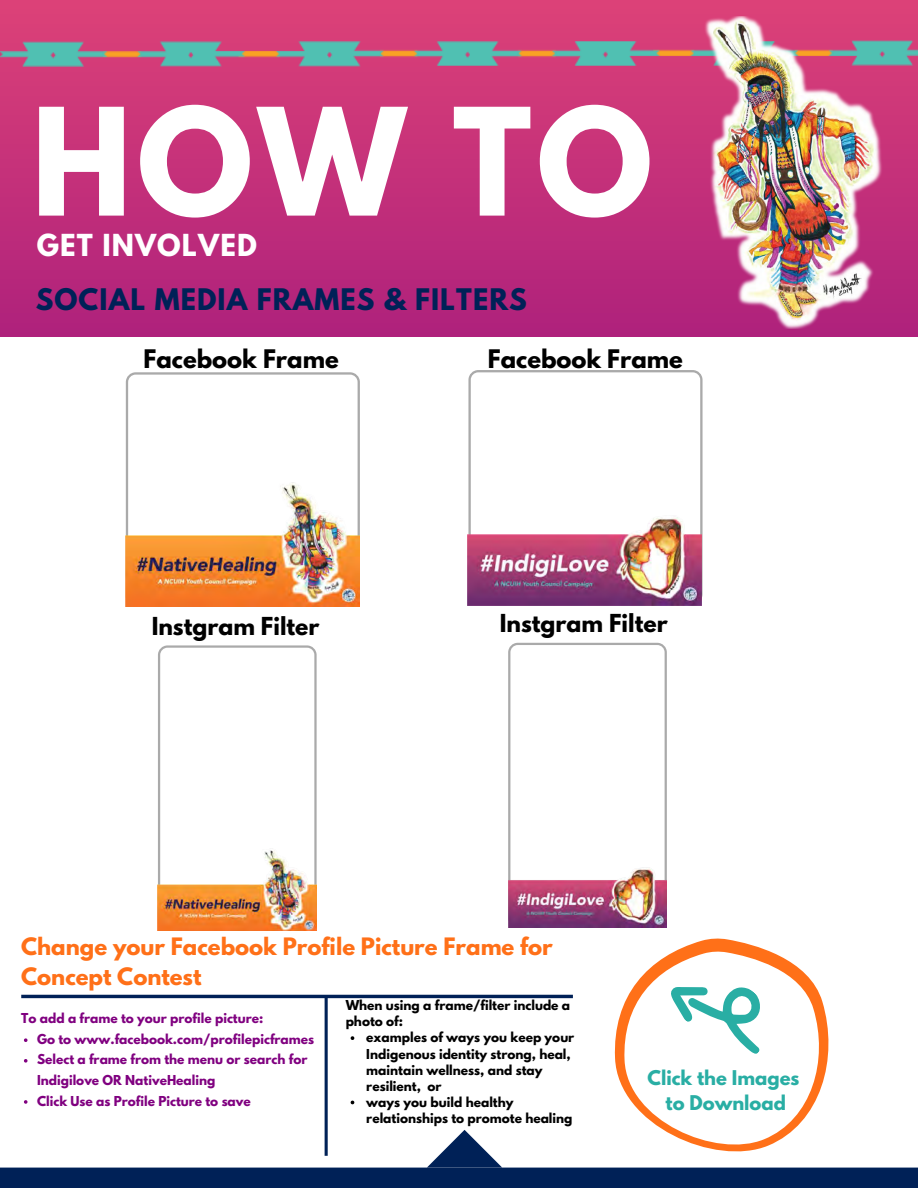
<style>
.page{position:relative;width:918px;height:1188px;background:#fff}
.page>*{position:absolute;margin:0;border:0;box-sizing:border-box;transform-origin:0 0}
.t1{font:700 132px "League Spartan";color:#fff}
.t2{font:700 26.85px "League Spartan";letter-spacing:.04em;color:#fff}
.t3{font:700 26.4px "League Spartan";letter-spacing:.04em;color:#002157}
.t4{font:700 22.65px "League Spartan";color:#000}
.t5{font:700 21.9px "League Spartan";color:#000}
.t6{font:700 21.3px/29.2px "League Spartan";color:#ff7018}
.t7{font:700 18px/25.2px "League Spartan";color:#29aea4;text-align:center}
.t8{font:700 12.15px/16px "League Spartan";color:#000}
.t9{font:700 12.15px/20.5px "League Spartan";color:#800080}
</style>
<div class="page">
<div style="left:0;top:0;width:918px;height:337px;background:linear-gradient(to bottom,#dc4278,#af217c)"></div>
<hr style="left:0;top:1186px;width:918px;height:2px;background:#002157">
<img style="left:0;top:40px;width:677px;height:26px">
<img style="left:677px;top:16px;width:241px;height:312px">
<img style="left:126px;top:372px;width:234px;height:234px">
<img style="left:467px;top:371px;width:234px;height:234px">
<svg style="left:508px;top:643px;width:159px;height:284px"></svg>
<img style="left:509px;top:649px;width:157px;height:279px">
<svg style="left:158px;top:645px;width:158px;height:7px"></svg>
<img style="left:158px;top:652px;width:159px;height:279px">
<svg style="left:658px;top:938px;width:132px;height:24px"></svg>
<svg style="left:0;top:962px;width:918px;height:224px"></svg>
<h1 class="t1" style="left:31px;top:97px;width:623px">HOW TO</h1>
<h2 class="t2" style="left:37px;top:232px;width:222px">GET INVOLVED</h2>
<h3 class="t3" style="left:36px;top:286px;width:493px">SOCIAL MEDIA FRAMES &amp; FILTERS</h3>
<h3 class="t4" style="left:144px;top:347px;width:197px">Facebook Frame</h3>
<h3 class="t4" style="left:488px;top:347px;width:197px">Facebook Frame</h3>
<h3 class="t5" style="left:152px;top:615px;width:169px">Instgram Filter</h3>
<h3 class="t5" style="left:500px;top:613px;width:169px">Instgram Filter</h3>
<h3 class="t6" style="left:21px;top:935px;width:533px">Change your Facebook Profile Picture Frame for<br>Concept Contest</h3>
<p class="t9" style="left:21px;top:1010px;width:244px">To add a frame to your profile picture:</p>
<p class="t9" style="left:37px;top:1030px;width:279px">Go to www.facebook.com/profilepicframes Select a frame from the menu or search for Indigilove OR NativeHealing<br>Click Use as Profile Picture to save</p>
<p class="t8" style="left:346px;top:999px;width:226px">When using a frame/filter include a photo of:</p>
<p class="t8" style="left:366px;top:1031px;width:210px">examples of ways you keep your<br>Indigenous identity strong, heal, maintain wellness, and stay resilient, or<br>ways you build healthy relationships to promote healing</p>
<h3 class="t7" style="left:647px;top:1068px;width:153px">Click the Images to Download</h3>
</div>
